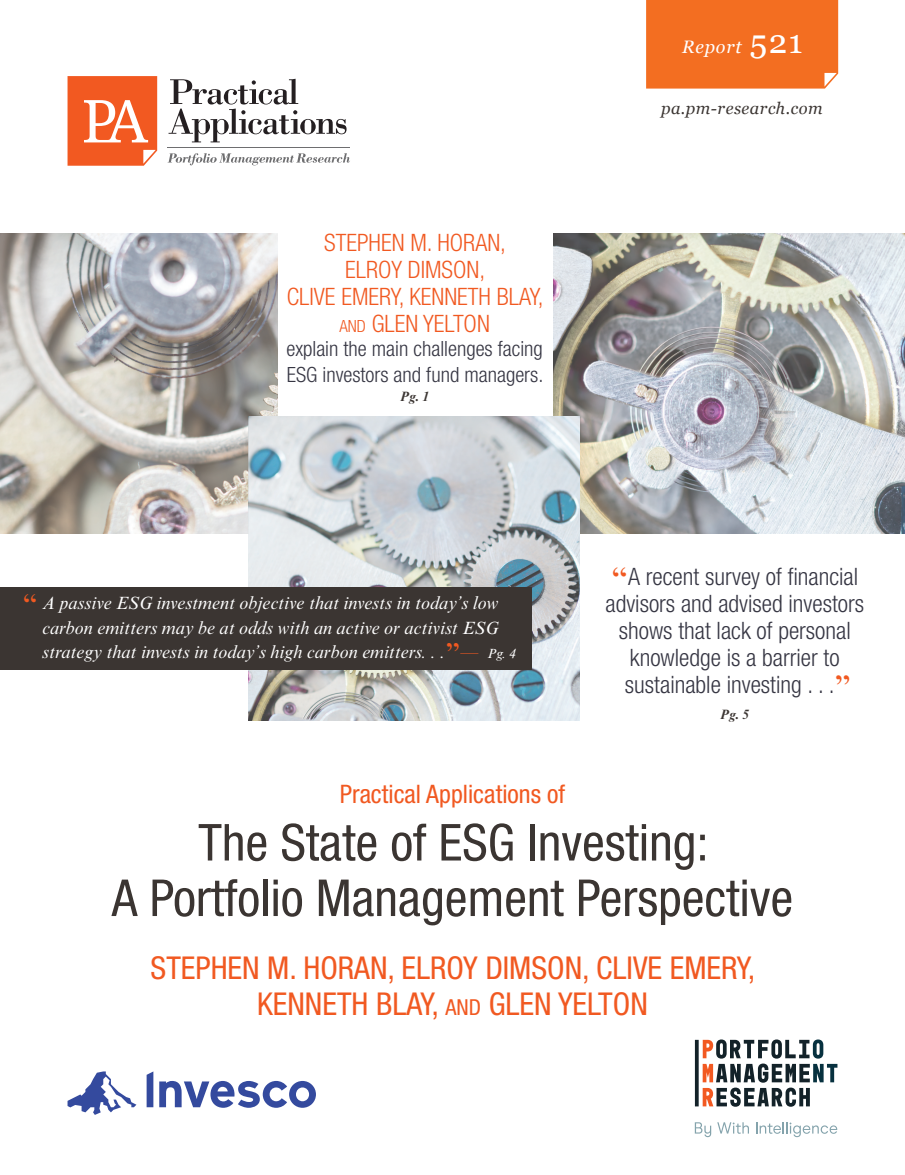
<style>
.page{position:relative;width:905px;height:1175px;background:#fff}
.page>*{position:absolute;margin:0;border:0;box-sizing:border-box;transform-origin:0 0}
.t1{font:condensed 51px/55.5px "Helvetica Neue LT Std";color:#3b3532;text-align:center}
.t2{font:condensed 31.5px/36px "Helvetica Neue LT Std";color:#f15921;text-align:center}
.t3{font:condensed 25.5px "Helvetica Neue LT Std";color:#f15921}
.t4{font:300 condensed 24px/27px "Helvetica Neue LT Std";color:#363643;text-align:center}
.t5{font:300 condensed 24px/27px "Helvetica Neue LT Std";color:#f15921;text-align:center}
.t6{font:300 condensed 21px/25.5px "Helvetica Neue LT Std";color:#363643}
.t7{font:italic 18px/24.3px "Times New Roman MT Std";color:#fff}
.t8{font:italic 18px "Georgia";letter-spacing:.04em;color:#fff}
.t9{font:italic 16.5px "Georgia";letter-spacing:.03em;color:#3b3532}
.t10{font:italic 700 13.5px "Times New Roman MT Std";color:#3b3532}
.s1{font-style:normal;font-size:33px}
.s2{font-size:16.8px}
.s3{font-style:normal;font-stretch:condensed;font-size:33.75px;color:#f15921}
.s4{font-style:normal;font-stretch:condensed;color:#f15921}
.s5{font-size:13.5px}
.s6{font-family:"Times New Roman MT Std";font-weight:400;font-size:37.5px;color:#f15921}
.s7{font-size:22.05px}
</style>
<div class="page">
<img style="left:553px;top:233px;width:351px;height:300px">
<img style="left:0;top:233px;width:277px;height:300px">
<img style="left:249px;top:416px;width:331px;height:304px">
<div style="left:0;top:587px;width:531px;height:83px;background:#3b3532"></div>
<div style="left:646px;top:0;width:192px;height:89px;background:#f36e21"></div>
<svg style="left:168px;top:79px;width:178px;height:63px"></svg>
<svg style="left:67px;top:76px;width:90px;height:90px;background:#f47445"></svg>
<hr style="left:168px;top:147px;width:182px;height:1px;background:#6e6e70">
<svg style="left:167px;top:153px;width:183px;height:12px"></svg>
<hr style="left:695px;top:1039px;width:3px;height:67px;background:#132229">
<svg style="left:702px;top:1039px;width:135px;height:67px"></svg>
<svg style="left:694px;top:1122px;width:17px;height:15px"></svg>
<svg style="left:717px;top:1122px;width:32px;height:11px"></svg>
<svg style="left:756px;top:1122px;width:81px;height:15px"></svg>
<svg style="left:68px;top:1071px;width:68px;height:43px"></svg>
<svg style="left:147px;top:1071px;width:6px;height:36px"></svg>
<svg style="left:159px;top:1081px;width:157px;height:26px"></svg>
<p class="t8" style="left:682px;top:35px;width:122px">Report <span class="s1">521</span></p>
<h3 class="t5" style="left:287px;top:229px;width:258px">STEPHEN M. HORAN,<br>ELROY DIMSON,<br>CLIVE EMERY, KENNETH BLAY, <span class="s2">and</span> GLEN YELTON</h3>
<p class="t6" style="left:286px;top:336px;width:258px">explain the main challenges facing<br>ESG investors and fund managers.</p>
<p class="t10" style="left:400px;top:388px;width:30px">Pg. 1</p>
<p class="t9" style="left:661px;top:98px;width:163px">pa.pm-research.com</p>
<p class="t7" style="left:42px;top:591px;width:475px;text-indent:-20px"><span class="s3">“</span> A passive ESG investment objective that invests in today’s low carbon emitters may be at odds with an active or activist ESG strategy that invests in today’s high carbon emitters. . .<span class="s3">”</span><span class="s4">—</span> <span class="s5">Pg. 4</span></p>
<h3 class="t4" style="left:605px;top:563px;width:260px"><span class="s6">“</span>A recent survey of financial advisors and advised investors shows that lack of personal knowledge is a barrier to sustainable investing . . .<span class="s6">”</span></h3>
<p class="t10" style="left:720px;top:706px;width:30px">Pg. 5</p>
<h3 class="t3" style="left:340px;top:779px;width:227px">Practical Applications of</h3>
<h1 class="t1" style="left:112px;top:814px;width:682px">The State of ESG Investing:<br>A Portfolio Management Perspective</h1>
<h2 class="t2" style="left:151px;top:949px;width:606px">STEPHEN M. HORAN, ELROY DIMSON, CLIVE EMERY,<br>KENNETH BLAY, <span class="s7">and</span> GLEN YELTON</h2>
</div>
